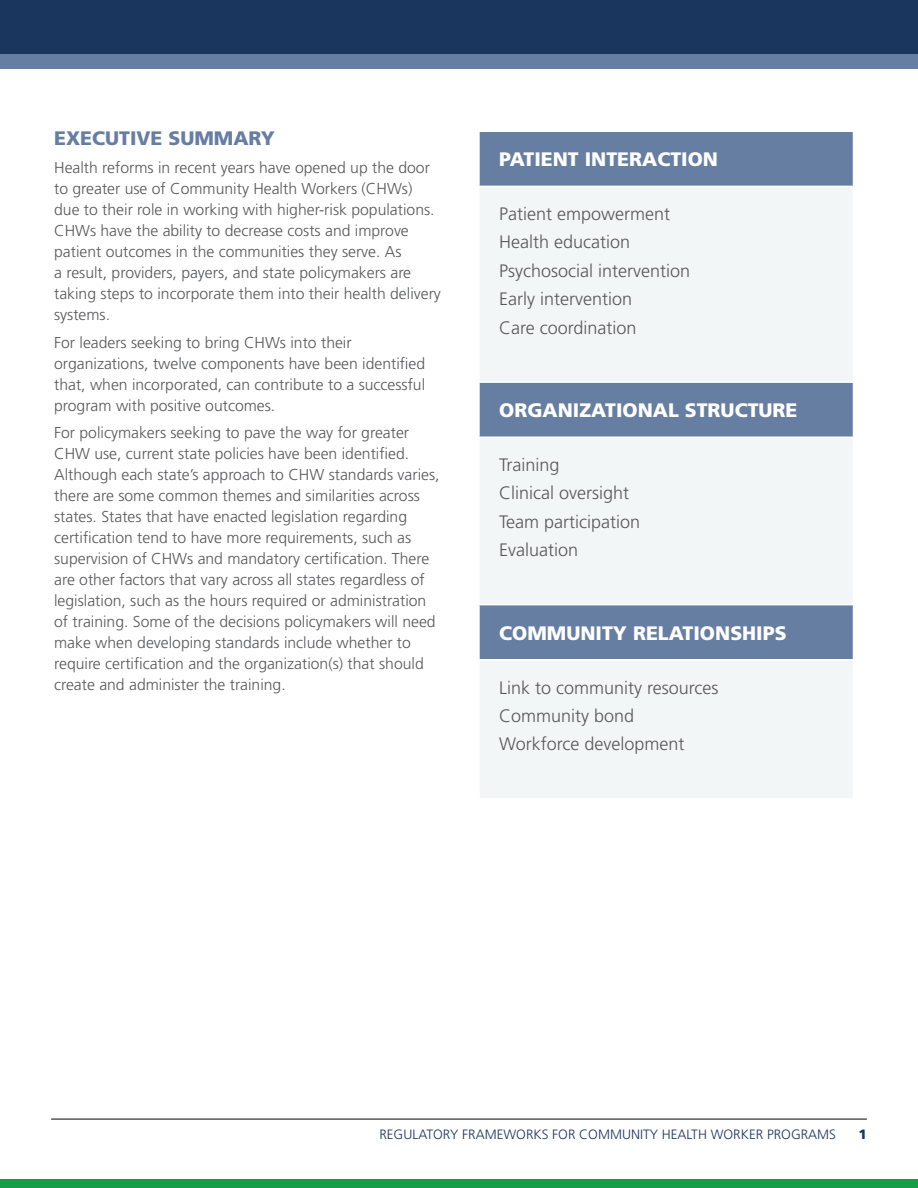
<style>
.page{position:relative;width:918px;height:1188px;background:#fff}
.page>*{position:absolute;margin:0;border:0;box-sizing:border-box;transform-origin:0 0}
.t1{font:900 19.5px "Frutiger LT Std";color:#fff}
.t2{font:900 19.5px "Frutiger LT Std";color:#677ea3}
.t3{font:300 18px/28.3px "Frutiger LT Std";color:#57585a}
.t4{font:300 15.75px/21px "Frutiger LT Std";color:#57585a}
.t5{font:300 13.5px "Frutiger LT Std";color:#1a355e}
.t6{font:900 13.5px "Frutiger LT Std";color:#1a355e}
</style>
<div class="page">
<div style="left:0;top:0;width:918px;height:1175px;background:#1a355e"></div>
<div style="left:0;top:54px;width:918px;height:179px;background:#677ea3"></div>
<div style="left:0;top:69px;width:918px;height:1119px;background:#fff"></div>
<div style="left:0;top:1180px;width:918px;height:8px;background:#169d48"></div>
<hr style="left:51px;top:1118px;width:816px;height:2px;background:#57585a">
<div style="left:480px;top:132px;width:373px;height:54px;background:#677ea3"></div>
<svg style="left:480px;top:187px;width:373px;height:611px;fill:#f3f6f7"></svg>
<hr style="left:478px;top:381px;width:376px;height:2px;background:#fff">
<hr style="left:478px;top:436px;width:376px;height:2px;background:#fff">
<hr style="left:478px;top:604px;width:376px;height:1px;background:#fff">
<hr style="left:478px;top:659px;width:376px;height:2px;background:#fff">
<p class="t2" style="left:54px;top:127px;width:222px">EXECUTIVE SUMMARY</p>
<p class="t4" style="left:54px;top:157px;width:388px">Health reforms in recent years have opened up the door to greater use of Community Health Workers (CHWs) due to their role in working with higher-risk populations.<br>CHWs have the ability to decrease costs and improve patient outcomes in the communities they serve. As<br>a result, providers, payers, and state policymakers are taking steps to incorporate them into their health delivery systems.</p>
<p class="t4" style="left:54px;top:332px;width:373px">For leaders seeking to bring CHWs into their organizations, twelve components have been identified that, when incorporated, can contribute to a successful program with positive outcomes.</p>
<p class="t4" style="left:54px;top:423px;width:387px">For policymakers seeking to pave the way for greater CHW use, current state policies have been identified.<br>Although each state’s approach to CHW standards varies, there are some common themes and similarities across states. States that have enacted legislation regarding certification tend to have more requirements, such as supervision of CHWs and mandatory certification. There are other factors that vary across all states regardless of legislation, such as the hours required or administration of training. Some of the decisions policymakers will need make when developing standards include whether to require certification and the organization(s) that should create and administer the training.</p>
<p class="t1" style="left:499px;top:148px;width:220px">PATIENT INTERACTION</p>
<p class="t3" style="left:499px;top:200px;width:192px">Patient empowerment<br>Health education<br>Psychosocial intervention<br>Early intervention<br>Care coordination</p>
<p class="t1" style="left:499px;top:398px;width:300px">ORGANIZATIONAL STRUCTURE</p>
<p class="t3" style="left:499px;top:451px;width:142px">Training<br>Clinical oversight<br>Team participation<br>Evaluation</p>
<p class="t1" style="left:499px;top:621px;width:289px">COMMUNITY RELATIONSHIPS</p>
<p class="t3" style="left:499px;top:673px;width:221px">Link to community resources<br>Community bond<br>Workforce development</p>
<p class="t5" style="left:379px;top:1127px;width:458px">REGULATORY FRAMEWORKS FOR COMMUNITY HEALTH WORKER PROGRAMS</p>
<p class="t6" style="left:859px;top:1126px;width:10px">1</p>
</div>
